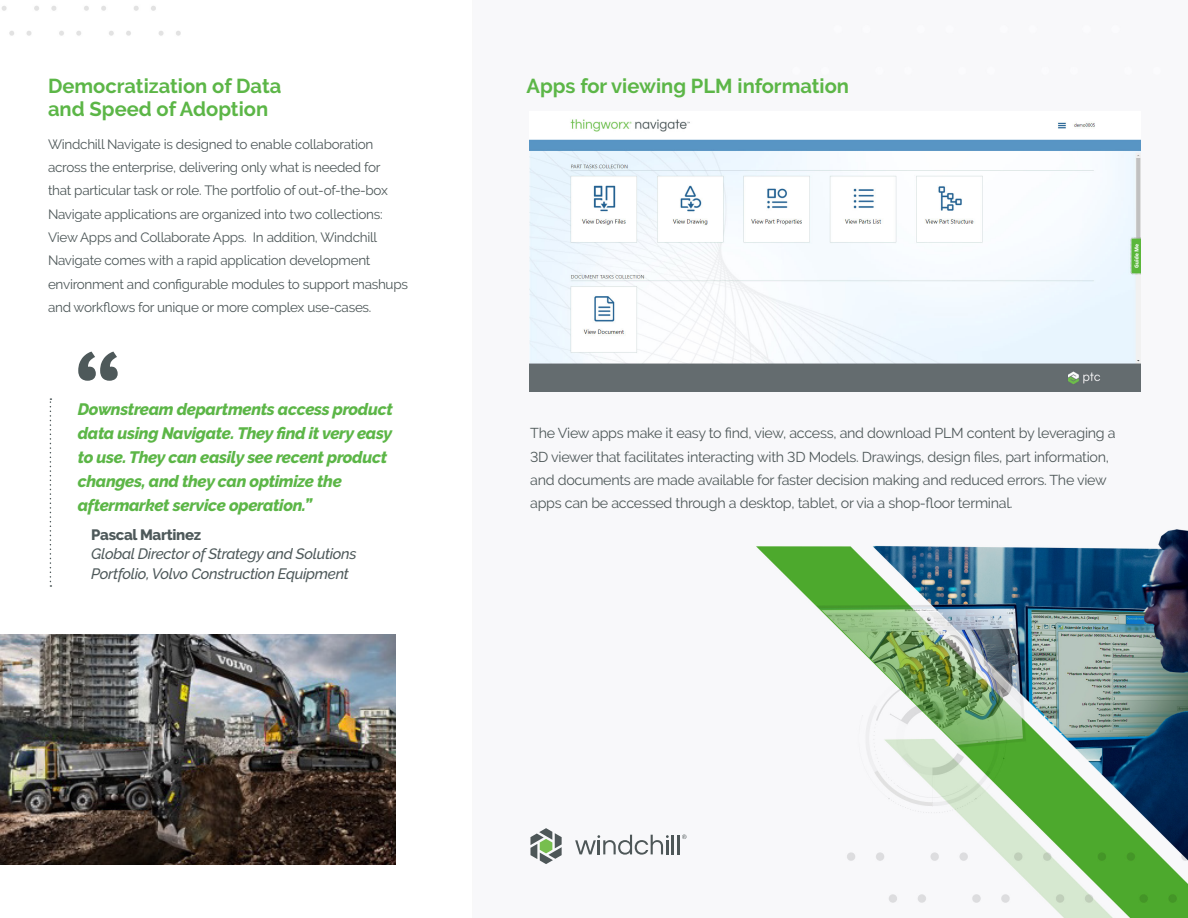
<style>
.page{position:relative;width:1188px;height:918px;background:#fff}
.page>*{position:absolute;margin:0;border:0;box-sizing:border-box;transform-origin:0 0}
.t1{font:135px "PT Sans Caption";color:#4e595a}
.header_green{font:700 20.1px "PTC Raleway";color:#5cb647}
.t2{font:italic 800 16.5px/24px "PTC Raleway";letter-spacing:-.02em;color:#5cb647}
.t3{font:italic 500 15px/19.5px "PTC Raleway";letter-spacing:-.02em;color:#4e595a}
.t4{font:800 15px "PTC Raleway";letter-spacing:-.02em;color:#4e595a}
.t5{font:14.25px/23.4px "PTC Raleway";letter-spacing:-.02em;color:#4e5859}
.t6{font:13.5px/23.4px "PTC Raleway";letter-spacing:-.02em;color:#4e5859}
</style>
<div class="page">
<img style="left:2px;top:6px;width:1186px;height:912px">
<img style="left:0;top:634px;width:395px;height:231px">
<svg style="left:50px;top:398px;width:1px;height:189px"></svg>
<svg style="left:575px;top:835px;width:112px;height:20px"></svg>
<svg style="left:530px;top:828px;width:32px;height:36px"></svg>
<img style="left:530px;top:112px;width:611px;height:280px">
<p class="header_green" style="left:48px;top:74px;width:235px">Democratization of Data</p>
<p class="header_green" style="left:48px;top:98px;width:222px">and Speed of Adoption</p>
<p class="t6" style="left:48px;top:132px;width:362px">Windchill Navigate is designed to enable collaboration across the enterprise, delivering only what is needed for<br>that particular task or role. The portfolio of out-of-the-box Navigate applications are organized into two collections:<br>View Apps and Collaborate Apps. In addition, Windchill Navigate comes with a rapid application development environment and configurable modules to support mashups and workflows for unique or more complex use-cases.</p>
<p class="t1" style="left:72px;top:322px;width:53px">“</p>
<p class="t2" style="left:78px;top:397px;width:317px">Downstream departments access product data using Navigate. They find it very easy to use. They can easily see recent product changes, and they can optimize the aftermarket service operation.”</p>
<p class="t4" style="left:91px;top:526px;width:111px">Pascal Martinez</p>
<p class="t3" style="left:91px;top:544px;width:267px">Global Director of Strategy and Solutions<br>Portfolio, Volvo Construction Equipment</p>
<p class="header_green" style="left:526px;top:75px;width:324px">Apps for viewing PLM information</p>
<p class="t5" style="left:530px;top:422px;width:587px">The View apps make it easy to find, view, access, and download PLM content by leveraging a 3D viewer that facilitates interacting with 3D Models. Drawings, design files, part information, and documents are made available for faster decision making and reduced errors. The view apps can be accessed through a desktop, tablet, or via a shop-floor terminal.</p>
</div>
